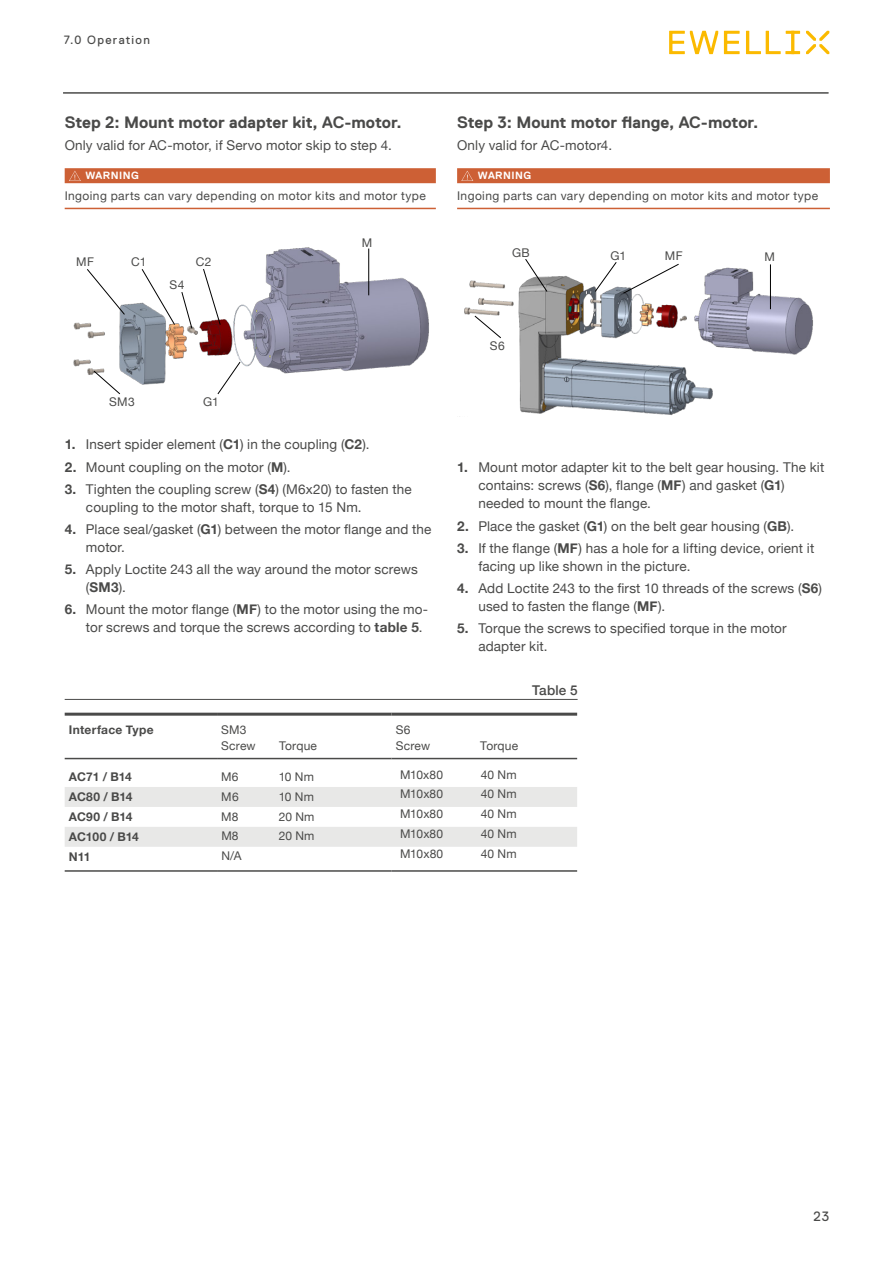
<style>
.page{position:relative;width:893px;height:1263px;background:#fff}
.page>*{position:absolute;margin:0;border:0;box-sizing:border-box;transform-origin:0 0}
.t1{font:700 16.5px "Replica Std";color:#4a4a49}
.t2{font:13.5px/18px "Helvetica Neue";letter-spacing:.01em;color:#4a4a49}
.t3{font:500 13.5px "Helvetica Neue";letter-spacing:.01em;color:#4a4a49}
.t4{font:13.5px "Replica Std";color:#4a4a49}
.t5{font:12px "Helvetica Neue";letter-spacing:.025em;color:#4a4a49}
.t6{font:700 12px "Helvetica Neue";color:#4a4a49}
.t7{font:700 12px "Helvetica Neue";letter-spacing:.025em;color:#4a4a49}
.t8{font:12px "Replica Std";letter-spacing:.11em;color:#4a4a49}
.t9{font:700 10.5px "Replica Std";letter-spacing:.045em;color:#fff}
.s1{font-weight:700}
</style>
<div class="page">
<svg style="left:669px;top:31px;width:131px;height:23px"></svg>
<svg style="left:806px;top:31px;width:23px;height:23px"></svg>
<hr style="left:63px;top:93px;width:765px;height:1px;background:#4a4a49">
<div style="left:65px;top:168px;width:371px;height:15px;background:#cd6035"></div>
<hr style="left:65px;top:208px;width:371px;height:1px;background:#cd6035">
<svg style="left:69px;top:171px;width:12px;height:10px"></svg>
<img style="left:73px;top:247px;width:356px;height:138px">
<svg style="left:86px;top:268px;width:40px;height:47px"></svg>
<svg style="left:141px;top:268px;width:52px;height:61px"></svg>
<svg style="left:93px;top:370px;width:28px;height:25px"></svg>
<svg style="left:203px;top:268px;width:18px;height:58px"></svg>
<hr style="left:368px;top:249px;width:1px;height:46px;background:#000">
<svg style="left:217px;top:361px;width:24px;height:34px"></svg>
<hr style="left:65px;top:699px;width:513px;height:1px;background:#4a4a49">
<svg style="left:65px;top:787px;width:512px;height:60px"></svg>
<hr style="left:65px;top:713px;width:152px;height:3px;background:#4a4a49">
<hr style="left:217px;top:713px;width:175px;height:3px;background:#4a4a49">
<hr style="left:392px;top:713px;width:185px;height:3px;background:#4a4a49">
<hr style="left:65px;top:870px;width:152px;height:2px;background:#4a4a49">
<hr style="left:217px;top:870px;width:175px;height:2px;background:#4a4a49">
<hr style="left:392px;top:870px;width:185px;height:2px;background:#4a4a49">
<hr style="left:65px;top:758px;width:152px;height:1px;background:#4a4a49">
<hr style="left:217px;top:758px;width:175px;height:1px;background:#4a4a49">
<hr style="left:392px;top:758px;width:185px;height:1px;background:#4a4a49">
<div style="left:457px;top:168px;width:373px;height:15px;background:#cd6035"></div>
<hr style="left:457px;top:208px;width:373px;height:1px;background:#cd6035">
<svg style="left:461px;top:171px;width:12px;height:10px"></svg>
<img style="left:464px;top:265px;width:349px;height:150px">
<svg style="left:474px;top:315px;width:28px;height:24px"></svg>
<hr style="left:770px;top:264px;width:1px;height:45px;background:#000">
<svg style="left:524px;top:259px;width:24px;height:34px"></svg>
<svg style="left:594px;top:262px;width:86px;height:32px"></svg>
<p class="t8" style="left:64px;top:34px;width:88px">7.0 Operation</p>
<p class="t1" style="left:65px;top:113px;width:339px">Step 2: Mount motor adapter kit, AC-motor.</p>
<p class="t2" style="left:65px;top:137px;width:329px">Only valid for AC-motor, if Servo motor skip to step 4.</p>
<p class="t9" style="left:85px;top:169px;width:55px">WARNING</p>
<p class="t5" style="left:65px;top:187px;width:363px">Ingoing parts can vary depending on motor kits and motor type</p>
<p class="t5" style="left:76px;top:253px;width:19px">MF</p>
<p class="t5" style="left:131px;top:253px;width:17px">C1</p>
<p class="t5" style="left:169px;top:276px;width:16px">S4</p>
<p class="t5" style="left:196px;top:253px;width:17px">C2</p>
<p class="t5" style="left:109px;top:393px;width:27px">SM3</p>
<p class="t5" style="left:203px;top:393px;width:17px">G1</p>
<p class="t5" style="left:362px;top:234px;width:12px">M</p>
<p class="t2" style="left:65px;top:436px;width:306px"><span class="s1">1.</span> Insert spider element (<span class="s1">C1</span>) in the coupling (<span class="s1">C2</span>).</p>
<p class="t2" style="left:65px;top:458px;width:228px"><span class="s1">2.</span> Mount coupling on the motor (<span class="s1">M</span>).</p>
<p class="t2" style="left:86px;top:481px;width:327px;text-indent:-21px"><span class="s1">3.</span> Tighten the coupling screw (<span class="s1">S4</span>) (M6x20) to fasten the coupling to the motor shaft, torque to 15 Nm.</p>
<p class="t2" style="left:86px;top:521px;width:347px;text-indent:-21px"><span class="s1">4.</span> Place seal/gasket (<span class="s1">G1</span>) between the motor flange and the motor.</p>
<p class="t2" style="left:86px;top:561px;width:333px;text-indent:-21px"><span class="s1">5.</span> Apply Loctite 243 all the way around the motor screws (<span class="s1">SM3</span>).</p>
<p class="t2" style="left:86px;top:601px;width:344px;text-indent:-21px"><span class="s1">6.</span> Mount the motor flange (<span class="s1">MF</span>) to the motor using the mo&shy;tor screws and torque the screws according to <span class="s1">table 5</span>.</p>
<p class="t1" style="left:457px;top:113px;width:303px">Step 3: Mount motor flange, AC-motor.</p>
<p class="t2" style="left:457px;top:137px;width:157px">Only valid for AC-motor4.</p>
<p class="t9" style="left:478px;top:169px;width:55px">WARNING</p>
<p class="t5" style="left:457px;top:187px;width:363px">Ingoing parts can vary depending on motor kits and motor type</p>
<p class="t5" style="left:512px;top:244px;width:19px">GB</p>
<p class="t5" style="left:610px;top:247px;width:17px">G1</p>
<p class="t5" style="left:665px;top:247px;width:19px">MF</p>
<p class="t5" style="left:490px;top:337px;width:16px">S6</p>
<p class="t5" style="left:764px;top:248px;width:12px">M</p>
<p class="t2" style="left:478px;top:459px;width:347px;text-indent:-21px"><span class="s1">1.</span> Mount motor adapter kit to the belt gear housing. The kit contains: screws (<span class="s1">S6</span>), flange (<span class="s1">MF</span>) and gasket (<span class="s1">G1</span>) needed to mount the flange.</p>
<p class="t2" style="left:457px;top:518px;width:339px"><span class="s1">2.</span> Place the gasket (<span class="s1">G1</span>) on the belt gear housing (<span class="s1">GB</span>).</p>
<p class="t2" style="left:478px;top:540px;width:337px;text-indent:-21px"><span class="s1">3.</span> If the flange (<span class="s1">MF</span>) has a hole for a lifting device, orient it facing up like shown in the picture.</p>
<p class="t2" style="left:478px;top:580px;width:345px;text-indent:-21px"><span class="s1">4.</span> Add Loctite 243 to the first 10 threads of the screws (<span class="s1">S6</span>) used to fasten the flange (<span class="s1">MF</span>).</p>
<p class="t2" style="left:478px;top:620px;width:310px;text-indent:-21px"><span class="s1">5.</span> Torque the screws to specified torque in the motor adapter kit.</p>
<p class="t3" style="left:532px;top:679px;width:47px">Table 5</p>
<p class="t7" style="left:69px;top:721px;width:86px">Interface Type</p>
<p class="t5" style="left:221px;top:721px;width:27px">SM3</p>
<p class="t5" style="left:396px;top:721px;width:16px">S6</p>
<p class="t5" style="left:221px;top:737px;width:36px">Screw</p>
<p class="t5" style="left:279px;top:737px;width:39px">Torque</p>
<p class="t5" style="left:396px;top:737px;width:36px">Screw</p>
<p class="t5" style="left:480px;top:737px;width:39px">Torque</p>
<p class="t6" style="left:69px;top:767px;width:64px">AC71 / B14</p>
<p class="t5" style="left:221px;top:768px;width:19px">M6</p>
<p class="t5" style="left:279px;top:768px;width:37px">10 Nm</p>
<p class="t5" style="left:400px;top:765px;width:45px">M10x80</p>
<p class="t5" style="left:481px;top:765px;width:37px">40 Nm</p>
<p class="t6" style="left:69px;top:787px;width:65px">AC80 / B14</p>
<p class="t5" style="left:221px;top:788px;width:19px">M6</p>
<p class="t5" style="left:279px;top:788px;width:37px">10 Nm</p>
<p class="t5" style="left:400px;top:785px;width:45px">M10x80</p>
<p class="t5" style="left:481px;top:785px;width:37px">40 Nm</p>
<p class="t6" style="left:69px;top:807px;width:65px">AC90 / B14</p>
<p class="t5" style="left:221px;top:807px;width:19px">M8</p>
<p class="t5" style="left:279px;top:807px;width:37px">20 Nm</p>
<p class="t5" style="left:400px;top:805px;width:45px">M10x80</p>
<p class="t5" style="left:481px;top:805px;width:37px">40 Nm</p>
<p class="t6" style="left:69px;top:827px;width:71px">AC100 / B14</p>
<p class="t5" style="left:221px;top:827px;width:19px">M8</p>
<p class="t5" style="left:279px;top:827px;width:37px">20 Nm</p>
<p class="t5" style="left:400px;top:825px;width:45px">M10x80</p>
<p class="t5" style="left:481px;top:825px;width:37px">40 Nm</p>
<p class="t6" style="left:69px;top:847px;width:23px">N11</p>
<p class="t5" style="left:221px;top:847px;width:22px">N/A</p>
<p class="t5" style="left:400px;top:845px;width:45px">M10x80</p>
<p class="t5" style="left:481px;top:845px;width:37px">40 Nm</p>
<p class="t4" style="left:814px;top:1209px;width:17px">23</p>
</div>
